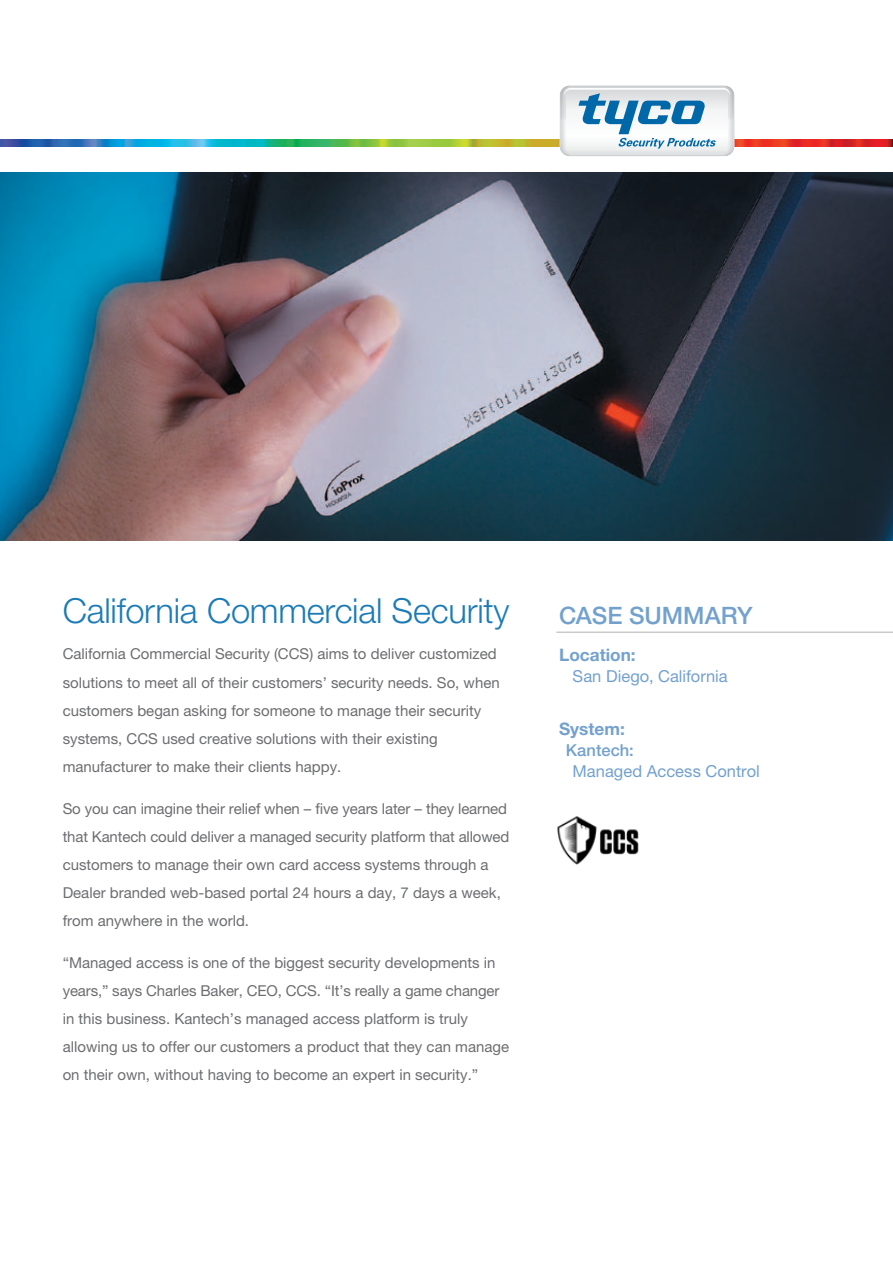
<style>
.page{position:relative;width:893px;height:1263px;background:#fff}
.page>*{position:absolute;margin:0;border:0;box-sizing:border-box;transform-origin:0 0}
.t1{font:300 34.5px "Helvetica Neue LT Pro";letter-spacing:-.005em;color:#1c7bb7}
.t2{font:500 24px "Helvetica Neue LT Pro";color:#73a1ce}
.t3{font:700 17.25px "Helvetica Neue LT Pro";color:#73a1ce}
.t4{font:16.5px "Helvetica Neue LT Pro";color:#73a1ce}
.t5{font:500 16.5px "Helvetica Neue LT Pro";letter-spacing:.005em;color:#73a1ce}
.t6{font:15px/28.2px "Helvetica Neue LT Pro";color:#6c6d70}
</style>
<div class="page">
<hr style="left:556px;top:631px;width:337px;height:2px;background:#c9cacc">
<img style="left:0;top:172px;width:893px;height:369px">
<img style="left:0;top:140px;width:893px;height:6px">
<svg style="left:560px;top:86px;width:174px;height:70px"></svg>
<img style="left:557px;top:816px;width:82px;height:49px">
<h1 class="t1" style="left:63px;top:589px;width:448px">California Commercial Security</h1>
<h2 class="t2" style="left:559px;top:601px;width:195px">CASE SUMMARY</h2>
<p class="t6" style="left:63px;top:640px;width:439px">California Commercial Security (CCS) aims to deliver customized solutions to meet all of their customers’ security needs. So, when customers began asking for someone to manage their security systems, CCS used creative solutions with their existing manufacturer to make their clients happy.</p>
<p class="t6" style="left:63px;top:794px;width:448px">So you can imagine their relief when – five years later – they learned that Kantech could deliver a managed security platform that allowed customers to manage their own card access systems through a Dealer branded web-based portal 24 hours a day, 7 days a week, from anywhere in the world.</p>
<p class="t6" style="left:63px;top:948px;width:448px">“Managed access is one of the biggest security developments in years,” says Charles Baker, CEO, CCS. “It’s really a game changer in this business. Kantech’s managed access platform is truly allowing us to offer our customers a product that they can manage on their own, without having to become an expert in security.”</p>
<p class="t3" style="left:559px;top:644px;width:78px">Location:</p>
<p class="t4" style="left:573px;top:666px;width:157px">San Diego, California</p>
<p class="t3" style="left:559px;top:718px;width:67px">System:</p>
<p class="t5" style="left:566px;top:740px;width:70px">Kantech:</p>
<p class="t4" style="left:573px;top:761px;width:189px">Managed Access Control</p>
</div>
